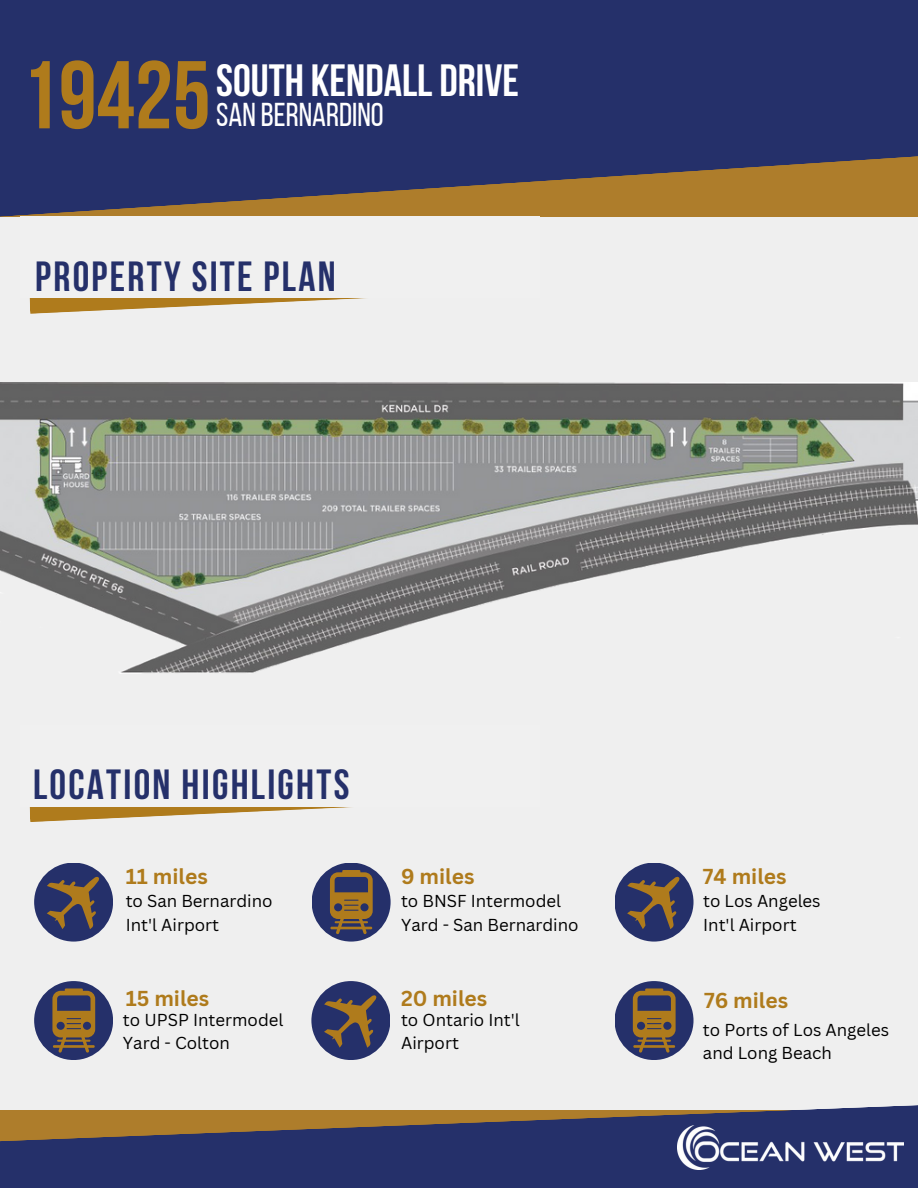
<style>
.page{position:relative;width:918px;height:1188px;background:#efefef}
.page>*{position:absolute;margin:0;border:0;box-sizing:border-box;transform-origin:0 0}
.t1{font:700 96px "Bebas Neue";color:#af7b1c}
.t2{font:700 45px "Bebas Neue";color:#fff}
.t3{font:700 42px "Bebas Neue";letter-spacing:.055em;color:#25306a}
.t4{font:33px "Bebas Neue";color:#fff}
.t5{font:700 21px "Canva Sans";color:#af7b1c}
.t6{font:16.8px/23.1px "Canva Sans";color:#000}
</style>
<div class="page">
<svg style="left:0;top:0;width:918px;height:217px;background:#383a61"></svg>
<svg style="left:0;top:1105px;width:918px;height:83px;background:#4c4a66"></svg>
<img style="left:677px;top:1126px;width:226px;height:44px">
<svg style="left:29px;top:298px;width:337px;height:16px"></svg>
<div style="left:21px;top:216px;width:519px;height:82px;background:#f0f0f0"></div>
<img style="left:0;top:382px;width:918px;height:292px">
<svg style="left:29px;top:807px;width:323px;height:15px"></svg>
<div style="left:34px;top:863px;width:79px;height:79px;background:#25306a;border-radius:50%"></div>
<svg style="left:47px;top:877px;width:52px;height:52px"></svg>
<div style="left:34px;top:981px;width:79px;height:79px;background:#25306a;border-radius:50%"></div>
<div style="left:312px;top:863px;width:79px;height:79px;background:#25306a;border-radius:50%"></div>
<div style="left:311px;top:981px;width:79px;height:79px;background:#25306a;border-radius:50%"></div>
<svg style="left:324px;top:995px;width:53px;height:53px"></svg>
<svg style="left:52px;top:988px;width:43px;height:65px"></svg>
<svg style="left:330px;top:870px;width:43px;height:64px"></svg>
<div style="left:615px;top:863px;width:79px;height:79px;background:#25306a;border-radius:50%"></div>
<svg style="left:627px;top:876px;width:53px;height:53px"></svg>
<div style="left:615px;top:981px;width:79px;height:79px;background:#25306a;border-radius:50%"></div>
<svg style="left:633px;top:988px;width:43px;height:65px"></svg>
<p class="t1" style="left:21px;top:56px;width:192px">19425</p>
<p class="t2" style="left:216px;top:63px;width:304px">SOUTH KENDALL DRIVE</p>
<p class="t4" style="left:216px;top:101px;width:169px">SAN BERNARDINO</p>
<p class="t3" style="left:35px;top:260px;width:302px">PROPERTY SITE PLAN</p>
<p class="t3" style="left:33px;top:768px;width:318px">LOCATION HIGHLIGHTS</p>
<p class="t5" style="left:126px;top:861px;width:84px">11 miles</p>
<p class="t5" style="left:401px;top:861px;width:75px">9 miles</p>
<p class="t5" style="left:703px;top:861px;width:85px">74 miles</p>
<p class="t6" style="left:126px;top:889px;width:148px">to San Bernardino<br>Int'l Airport</p>
<p class="t6" style="left:401px;top:889px;width:179px">to BNSF Intermodel<br>Yard - San Bernardino</p>
<p class="t6" style="left:703px;top:889px;width:119px">to Los Angeles<br>Int'l Airport</p>
<p class="t5" style="left:126px;top:984px;width:85px">15 miles</p>
<p class="t5" style="left:401px;top:984px;width:88px">20 miles</p>
<p class="t5" style="left:704px;top:986px;width:86px">76 miles</p>
<p class="t6" style="left:123px;top:1008px;width:162px">to UPSP Intermodel<br>Yard - Colton</p>
<p class="t6" style="left:401px;top:1008px;width:120px">to Ontario Int'l<br>Airport</p>
<p class="t6" style="left:703px;top:1018px;width:188px">to Ports of Los Angeles and Long Beach</p>
</div>
